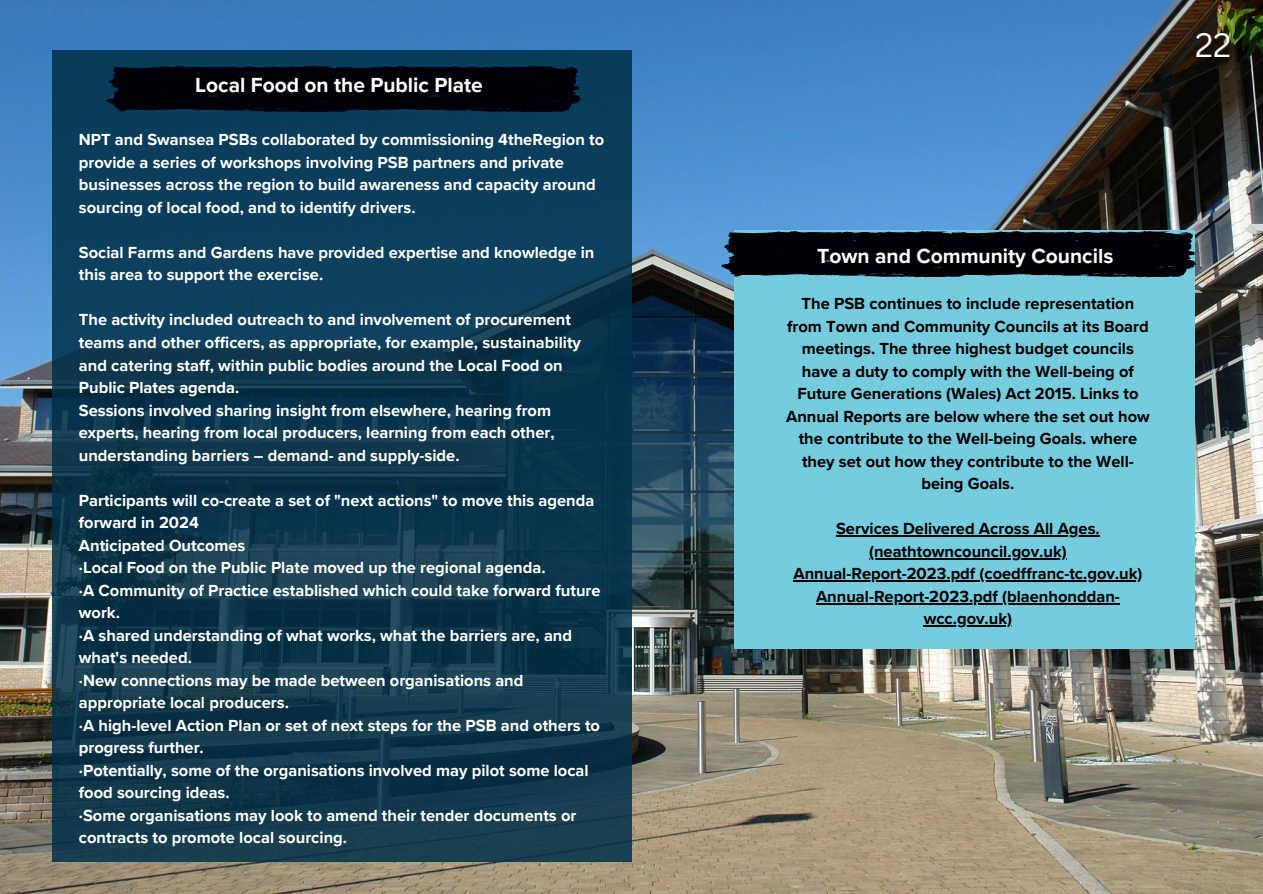
<style>
.page{position:relative;width:1263px;height:894px;background:#fff}
.page>*{position:absolute;margin:0;border:0;box-sizing:border-box;transform-origin:0 0}
.t1{font:33px "Canva Sans";color:#fff}
.t2{font:700 21px "Proxima Nova";color:#fff}
.t3{font:700 16.5px/22.5px "Proxima Nova";color:#fff}
.t4{font:700 16.5px/22.5px "Proxima Nova";color:#000;text-align:center}
</style>
<div class="page">
<img style="left:0;top:0;width:1263px;height:893px">
<div style="left:734px;top:230px;width:461px;height:418px;background:#75ccdf"></div>
<svg style="left:721px;top:230px;width:475px;height:47px"></svg>
<hr style="left:836px;top:535px;width:264px;height:1px;background:#000">
<hr style="left:869px;top:558px;width:198px;height:1px;background:#000">
<hr style="left:793px;top:580px;width:349px;height:1px;background:#000">
<hr style="left:816px;top:603px;width:304px;height:1px;background:#000">
<hr style="left:924px;top:625px;width:88px;height:1px;background:#000">
<svg style="left:52px;top:50px;width:579px;height:810px"></svg>
<svg style="left:106px;top:65px;width:475px;height:47px"></svg>
<p class="t2" style="left:195px;top:73px;width:289px">Local Food on the Public Plate</p>
<p class="t3" style="left:79px;top:129px;width:527px">NPT and Swansea PSBs collaborated by commissioning 4theRegion to provide a series of workshops involving PSB partners and private businesses across the region to build awareness and capacity around sourcing of local food, and to identify drivers.</p>
<p class="t3" style="left:79px;top:241px;width:517px">Social Farms and Gardens have provided expertise and knowledge in this area to support the exercise.</p>
<p class="t3" style="left:79px;top:309px;width:504px">The activity included outreach to and involvement of procurement teams and other officers, as appropriate, for example, sustainability and catering staff, within public bodies around the Local Food on Public Plates agenda.</p>
<p class="t3" style="left:79px;top:399px;width:477px">Sessions involved sharing insight from elsewhere, hearing from experts, hearing from local producers, learning from each other, understanding barriers – demand- and supply-side.</p>
<p class="t3" style="left:79px;top:489px;width:517px">Participants will co-create a set of "next actions" to move this agenda forward in 2024</p>
<p class="t3" style="left:79px;top:534px;width:168px">Anticipated Outcomes</p>
<p class="t3" style="left:79px;top:556px;width:468px">·Local Food on the Public Plate moved up the regional agenda.</p>
<p class="t3" style="left:79px;top:579px;width:523px">·A Community of Practice established which could take forward future work.</p>
<p class="t3" style="left:79px;top:624px;width:495px">·A shared understanding of what works, what the barriers are, and what's needed.</p>
<p class="t3" style="left:79px;top:669px;width:446px">·New connections may be made between organisations and appropriate local producers.</p>
<p class="t3" style="left:79px;top:714px;width:523px">·A high-level Action Plan or set of next steps for the PSB and others to progress further.</p>
<h1 class="t3" style="left:79px;top:759px;width:511px">·Potentially, some of the organisations involved may pilot some local food sourcing ideas.</h1>
<p class="t3" style="left:79px;top:804px;width:499px">·Some organisations may look to amend their tender documents or contracts to promote local sourcing.</p>
<p class="t1" style="left:1195px;top:22px;width:38px">22</p>
<p class="t2" style="left:817px;top:243px;width:298px">Town and Community Councils</p>
<p class="t4" style="left:786px;top:293px;width:365px">The PSB continues to include representation from Town and Community Councils at its Board meetings. The three highest budget councils have a duty to comply with the Well-being of Future Generations (Wales) Act 2015. Links to Annual Reports are below where the set out how the contribute to the Well-being Goals. where they set out how they contribute to the Well&shy;being Goals.</p>
<h1 class="t4" style="left:836px;top:518px;width:265px">Services Delivered Across All Ages.</h1>
<p class="t4" style="left:869px;top:540px;width:199px">(neathtowncouncil.gov.uk)</p>
<p class="t4" style="left:793px;top:563px;width:351px">Annual-Report-2023.pdf (coedffranc-tc.gov.uk)</p>
<p class="t4" style="left:816px;top:585px;width:305px">Annual-Report-2023.pdf (blaenhonddan-</p>
<p class="t4" style="left:924px;top:608px;width:90px">wcc.gov.uk)</p>
</div>
